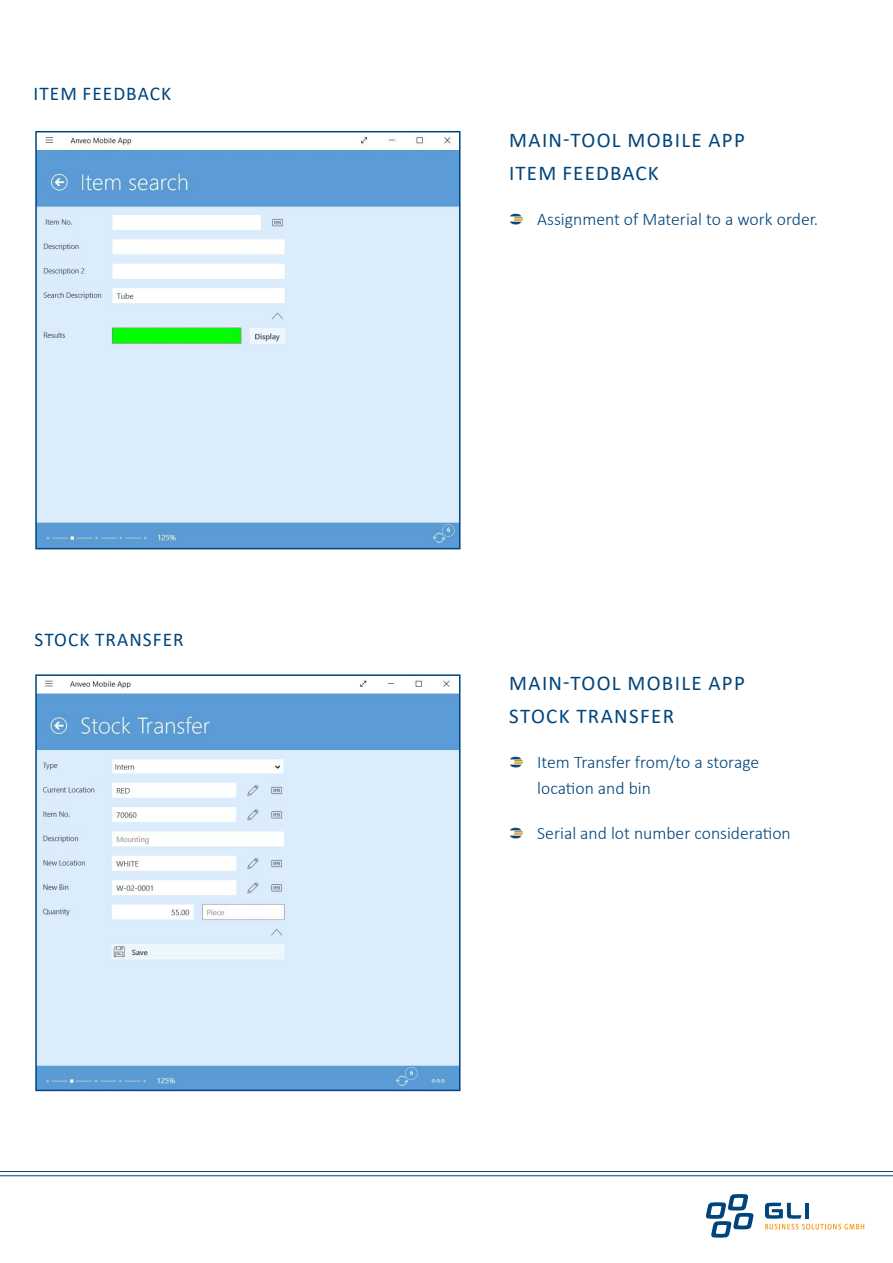
<style>
.page{position:relative;width:893px;height:1263px;background:#fff}
.page>*{position:absolute;margin:0;border:0;box-sizing:border-box;transform-origin:0 0}
.t1{font:21px "Calibri";letter-spacing:.065em;color:#00447b}
.t2{font:19.5px "Calibri";letter-spacing:.055em;color:#00447b}
.t3{font:300 17.7px/25.5px "Calibri";color:#00447b}
</style>
<div class="page">
<hr style="left:0;top:1171px;width:893px;height:1px;background:#00447b">
<hr style="left:0;top:1175px;width:893px;height:1px;background:#00447b">
<svg style="left:706px;top:1194px;width:48px;height:43px"></svg>
<svg style="left:765px;top:1203px;width:99px;height:26px"></svg>
<hr style="left:805px;top:1203px;width:4px;height:15px;background:#00467e">
<img style="left:510px;top:213px;width:13px;height:12px">
<img style="left:38px;top:680px;width:419px;height:408px">
<div style="left:35px;top:674px;width:425px;height:417px;border:2px solid #00447b"></div>
<img style="left:510px;top:756px;width:13px;height:12px">
<img style="left:510px;top:827px;width:13px;height:12px">
<img style="left:38px;top:137px;width:419px;height:409px">
<div style="left:35px;top:131px;width:425px;height:418px;border:2px solid #00447b"></div>
<p class="t2" style="left:34px;top:80px;width:139px">ITEM FEEDBACK</p>
<p class="t2" style="left:35px;top:626px;width:151px">STOCK TRANSFER</p>
<p class="t1" style="left:509px;top:125px;width:237px">MAIN-TOOL MOBILE APP</p>
<p class="t1" style="left:509px;top:158px;width:151px">ITEM FEEDBACK</p>
<p class="t3" style="left:537px;top:206px;width:283px">Assignment of Material to a work order.</p>
<p class="t1" style="left:509px;top:669px;width:237px">MAIN-TOOL MOBILE APP</p>
<p class="t1" style="left:509px;top:702px;width:166px">STOCK TRANSFER</p>
<p class="t3" style="left:537px;top:749px;width:224px">Item Transfer from/to a storage location and bin</p>
<p class="t3" style="left:537px;top:820px;width:255px">Serial and lot number consideration</p>
</div>
